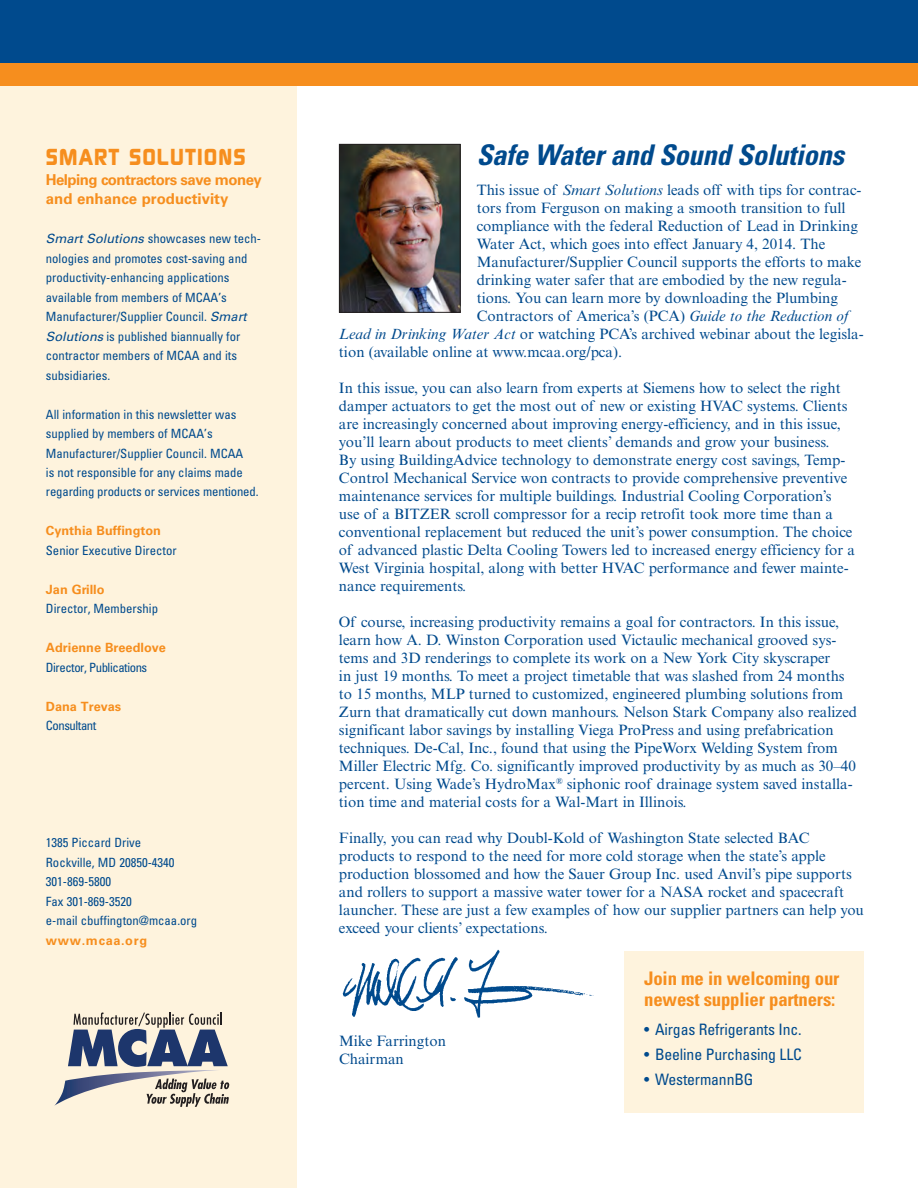
<style>
.page{position:relative;width:918px;height:1188px;background:#fff}
.page>*{position:absolute;margin:0;border:0;box-sizing:border-box;transform-origin:0 0}
.Chairmans_Headline{font:italic 700 condensed 28.5px "Univers LT Std";letter-spacing:-.01em;color:#004a8d}
.t1{font:700 22.5px "Dicot";letter-spacing:.05em;color:#f68e1e}
.Body_Text{font:700 condensed 18.75px/21px "Univers LT Std";letter-spacing:-.01em;color:#f68e1e}
.Body_Text-2{font:condensed 15.75px "Univers LT Std";letter-spacing:-.01em;color:#004a8d}
.Body_Text-3{font:15px/18px "Times New Roman MT Std";color:#004a8d}
.t2{font:700 15px "Univers LT Std";letter-spacing:-.035em;color:#f68e1e}
.t3{font:700 15px "Univers LT Std";color:#f68e1e}
.t4{font:condensed 12.75px/19.5px "Univers LT Std";color:#004a8d}
.t5{font:700 12.75px "Univers LT Std";color:#f68e1e}
.t6{font:condensed 12.75px "Univers LT Std";letter-spacing:-.035em;color:#004a8d}
.t7{font:700 12.75px "Univers LT Std";letter-spacing:.05em;color:#f68e1e}
.s1{font-style:italic;font-stretch:normal}
.s2{font-style:italic}
</style>
<div class="page">
<div style="left:0;top:0;width:918px;height:63px;background:#004a8d"></div>
<div style="left:0;top:63px;width:918px;height:22px;background:#f68e1e"></div>
<div style="left:0;top:87px;width:297px;height:1101px;background:#fef3dd"></div>
<img style="left:342px;top:949px;width:252px;height:69px">
<img style="left:341px;top:146px;width:118px;height:165px">
<div style="left:339px;top:144px;width:122px;height:169px;border:1px solid #231f20"></div>
<div style="left:624px;top:951px;width:240px;height:162px;background:#fef3dd"></div>
<svg style="left:54px;top:1013px;width:175px;height:94px"></svg>
<p class="t1" style="left:46px;top:144px;width:201px">SMART SOLUTIONS</p>
<p class="t2" style="left:46px;top:170px;width:217px">Helping contractors save money</p>
<p class="t3" style="left:46px;top:190px;width:184px">and enhance productivity</p>
<p class="t4" style="left:46px;top:229px;width:217px"><span class="s1">Smart Solutions</span> showcases new tech&shy;nologies and promotes cost-saving and</p>
<p class="t4" style="left:46px;top:268px;width:185px">productivity-enhancing applications</p>
<p class="t4" style="left:46px;top:287px;width:203px">available from members of MCAA’s<br>Manufacturer/Supplier Council. <span class="s1">Smart<br>Solutions</span> is published biannually for</p>
<p class="t4" style="left:46px;top:346px;width:193px">contractor members of MCAA and its subsidiaries.</p>
<p class="t4" style="left:46px;top:404px;width:199px">All information in this newsletter was supplied by members of MCAA’s<br>Manufacturer/Supplier Council. MCAA</p>
<p class="t4" style="left:46px;top:463px;width:214px">is not responsible for any claims made regarding products or services mentioned.</p>
<p class="t5" style="left:46px;top:524px;width:117px">Cynthia Buffington</p>
<p class="t4" style="left:46px;top:541px;width:132px">Senior Executive Director</p>
<p class="t5" style="left:46px;top:582px;width:60px">Jan Grillo</p>
<p class="t4" style="left:46px;top:599px;width:114px">Director, Membership</p>
<p class="t5" style="left:46px;top:641px;width:122px">Adrienne Breedlove</p>
<p class="t6" style="left:46px;top:659px;width:103px">Director, Publications</p>
<p class="t5" style="left:46px;top:699px;width:77px">Dana Trevas</p>
<p class="t6" style="left:46px;top:718px;width:52px">Consultant</p>
<p class="t4" style="left:46px;top:833px;width:97px">1385 Piccard Drive</p>
<p class="t4" style="left:46px;top:853px;width:130px">Rockville, MD 20850-4340</p>
<p class="t4" style="left:46px;top:872px;width:67px">301-869-5800</p>
<p class="t4" style="left:46px;top:891px;width:87px">Fax 301-869-3520</p>
<p class="t4" style="left:46px;top:911px;width:153px">e-mail cbuffington@mcaa.org</p>
<p class="t7" style="left:46px;top:933px;width:103px">www.mcaa.org</p>
<p class="Chairmans_Headline" style="left:477px;top:137px;width:369px">Safe Water and Sound Solutions</p>
<p class="Body_Text-3" style="left:477px;top:181px;width:386px">This issue of <span class="s2">Smart Solutions</span> leads off with tips for contrac-</p>
<p class="Body_Text-3" style="left:477px;top:199px;width:370px">tors from Ferguson on making a smooth transition to full</p>
<p class="Body_Text-3" style="left:477px;top:217px;width:383px">compliance with the federal Reduction of Lead in Drinking</p>
<p class="Body_Text-3" style="left:477px;top:235px;width:350px">Water Act, which goes into effect January 4, 2014. The</p>
<p class="Body_Text-3" style="left:477px;top:253px;width:386px">Manufacturer/Supplier Council supports the efforts to make</p>
<p class="Body_Text-3" style="left:477px;top:271px;width:372px">drinking water safer that are embodied by the new regula-</p>
<p class="Body_Text-3" style="left:477px;top:289px;width:363px">tions. You can learn more by downloading the Plumbing</p>
<p class="Body_Text-3" style="left:477px;top:307px;width:374px">Contractors of America’s (PCA) <span class="s2">Guide to the Reduction of</span></p>
<p class="Body_Text-3" style="left:339px;top:325px;width:526px"><span class="s2">Lead in Drinking Water Act</span> or watching PCA’s archived webinar about the legisla-</p>
<p class="Body_Text-3" style="left:339px;top:343px;width:285px">tion (available online at www.mcaa.org/pca).</p>
<p class="Body_Text-3" style="left:339px;top:379px;width:517px">In this issue, you can also learn from experts at Siemens how to select the right damper actuators to get the most out of new or existing HVAC systems. Clients are increasingly concerned about improving energy-efficiency, and in this issue, you’ll learn about products to meet clients’ demands and grow your business.<br>By using BuildingAdvice technology to demonstrate energy cost savings, Temp-Control Mechanical Service won contracts to provide comprehensive preventive maintenance services for multiple buildings. Industrial Cooling Corporation’s use of a BITZER scroll compressor for a recip retrofit took more time than a conventional replacement but reduced the unit’s power consumption. The choice of advanced plastic Delta Cooling Towers led to increased energy efficiency for a West Virginia hospital, along with better HVAC performance and fewer mainte&shy;nance requirements.</p>
<p class="Body_Text-3" style="left:339px;top:613px;width:520px">Of course, increasing productivity remains a goal for contractors. In this issue, learn how A. D. Winston Corporation used Victaulic mechanical grooved sys&shy;tems and 3D renderings to complete its work on a New York City skyscraper<br>in just 19 months. To meet a project timetable that was slashed from 24 months to 15 months, MLP turned to customized, engineered plumbing solutions from Zurn that dramatically cut down manhours. Nelson Stark Company also realized significant labor savings by installing Viega ProPress and using prefabrication techniques. De-Cal, Inc., found that using the PipeWorx Welding System from Miller Electric Mfg. Co. significantly improved productivity by as much as 30–40 percent. Using Wade’s HydroMax<sup>®</sup> siphonic roof drainage system saved installa&shy;tion time and material costs for a Wal-Mart in Illinois.</p>
<p class="Body_Text-3" style="left:339px;top:829px;width:526px">Finally, you can read why Doubl-Kold of Washington State selected BAC products to respond to the need for more cold storage when the state’s apple production blossomed and how the Sauer Group Inc. used Anvil’s pipe supports and rollers to support a massive water tower for a NASA rocket and spacecraft launcher. These are just a few examples of how our supplier partners can help you exceed your clients’ expectations.</p>
<p class="Body_Text-3" style="left:339px;top:1032px;width:108px">Mike Farrington</p>
<p class="Body_Text-3" style="left:339px;top:1050px;width:66px">Chairman</p>
<p class="Body_Text" style="left:644px;top:968px;width:197px">Join me in welcoming our newest supplier partners:</p>
<p class="Body_Text-2" style="left:644px;top:1019px;width:159px">• Airgas Refrigerants Inc.</p>
<p class="Body_Text-2" style="left:644px;top:1045px;width:159px">• Beeline Purchasing LLC</p>
<p class="Body_Text-2" style="left:644px;top:1070px;width:111px">• WestermannBG</p>
</div>
